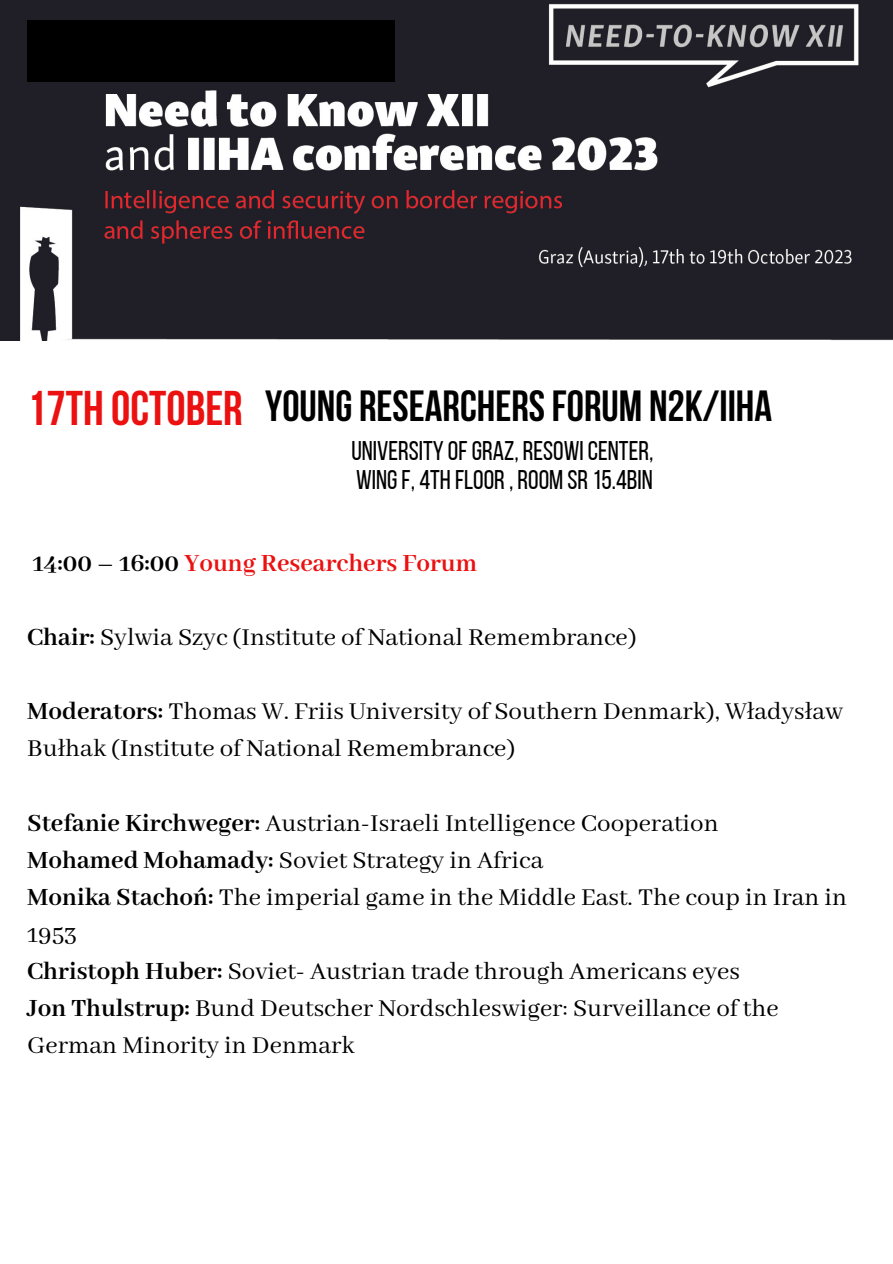
<style>
.page{position:relative;width:893px;height:1264px;background:#fff}
.page>*{position:absolute;margin:0;border:0;box-sizing:border-box;transform-origin:0 0}
.t1{font:700 48.6px "Bebas Neue";color:#eb1111}
.t2{font:700 43.5px "Bebas Neue";color:#000}
.t3{font:27px/37px "Abhaya Libre";color:#000}
.t4{font:27px "Bebas Neue";color:#000}
.t5{font:700 27px "Abhaya Libre";color:#eb1111}
.s1{color:#000}
.s2{font-weight:700}
</style>
<div class="page">
<img style="left:0;top:0;width:892px;height:341px">
<div style="left:27px;top:20px;width:367px;height:61px;background:#000"></div>
<div style="left:27px;top:210px;width:43px;height:19px;background:#fff"></div>
<p class="t1" style="left:27px;top:389px;width:217px">17TH OCTOBER</p>
<p class="t2" style="left:265px;top:389px;width:508px">YOUNG RESEARCHERSFORUM N2K/IIHA</p>
<p class="t4" style="left:351px;top:439px;width:303px">UNIVERSITY OFGRAZ, RESOWI CENTER,</p>
<p class="t4" style="left:356px;top:468px;width:298px">WINGF, 4TH FLOOR, ROOM SR15.4BIN</p>
<p class="t5" style="left:32px;top:548px;width:446px"><span class="s1">14:00 – 16:00</span> Young Researchers Forum</p>
<p class="t3" style="left:27px;top:619px;width:611px"><span class="s2">Chair:</span> Sylwia Szyc (Institute of National Remembrance)</p>
<p class="t3" style="left:27px;top:694px;width:817px"><span class="s2">Moderators:</span> Thomas W. Friis University of Southern Denmark), Władysław<br>Bułhak (Institute of National Remembrance)</p>
<p class="t3" style="left:27px;top:805px;width:692px"><span class="s2">Stefanie Kirchweger:</span> Austrian-Israeli Intelligence Cooperation</p>
<p class="t3" style="left:27px;top:842px;width:517px"><span class="s2">Mohamed Mohamady:</span> Soviet Strategy in Africa</p>
<p class="t3" style="left:27px;top:879px;width:821px"><span class="s2">Monika Stachoń:</span> The imperial game in the Middle East. The coup in Iran in<br>1953</p>
<p class="t3" style="left:27px;top:953px;width:714px"><span class="s2">Christoph Huber:</span> Soviet- Austrian trade through Americans eyes</p>
<p class="t3" style="left:27px;top:990px;width:753px"><span class="s2">Jon Thulstrup:</span> Bund Deutscher Nordschleswiger: Surveillance of the<br>German Minority in Denmark</p>
</div>
